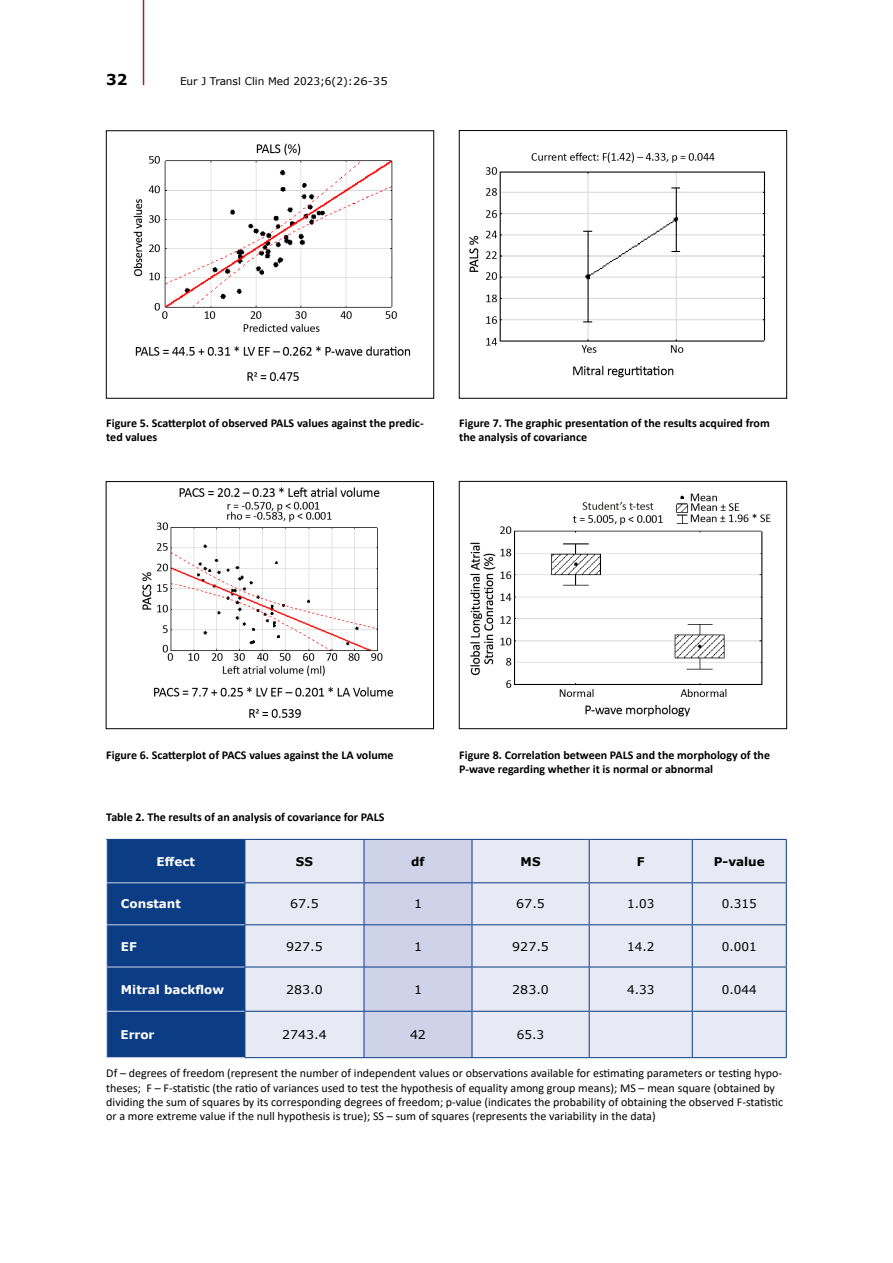
<style>
.page{position:relative;width:893px;height:1263px;background:#fff}
.page>*{position:absolute;margin:0;border:0;box-sizing:border-box;transform-origin:0 0}
.t1{font:700 15px "Verdana";color:#000}
.t2{font:12px/14.4px "Calibri";color:#000}
.t3{font:700 12px/14.4px "Calibri";color:#000}
.t4{font:12px "Verdana";color:#000;scale:1.05 1}
.t5{font:700 12px "Verdana";color:#fff}
.t6{font:12px "Verdana";color:#000}
.t7{font:700 12px "Verdana";color:#000}
.t8{font:10.5px "Verdana";color:#000}
</style>
<div class="page">
<hr style="left:143px;top:0;width:1px;height:85px;background:#a02420">
<img style="left:133px;top:143px;width:278px;height:238px">
<img style="left:142px;top:487px;width:251px;height:231px">
<div style="left:106px;top:481px;width:328px;height:248px;border:1px solid #000"></div>
<div style="left:107px;top:840px;width:138px;height:217px;background:#0b3c84"></div>
<div style="left:246px;top:840px;width:540px;height:217px;background:#e7e9f5"></div>
<div style="left:365px;top:840px;width:107px;height:217px;background:#ced3e9"></div>
<hr style="left:106px;top:839px;width:139px;height:1px;background:#0b3c84">
<hr style="left:364px;top:840px;width:1px;height:42px;background:#0b3c84">
<hr style="left:472px;top:840px;width:1px;height:42px;background:#0b3c84">
<hr style="left:245px;top:882px;width:119px;height:1px;background:#0b3c84">
<hr style="left:364px;top:882px;width:108px;height:1px;background:#0b3c84">
<hr style="left:364px;top:883px;width:1px;height:41px;background:#0b3c84">
<hr style="left:472px;top:882px;width:117px;height:1px;background:#0b3c84">
<hr style="left:472px;top:883px;width:1px;height:41px;background:#0b3c84">
<hr style="left:589px;top:882px;width:103px;height:1px;background:#0b3c84">
<hr style="left:692px;top:882px;width:95px;height:1px;background:#0b3c84">
<hr style="left:245px;top:924px;width:119px;height:1px;background:#0b3c84">
<hr style="left:364px;top:924px;width:108px;height:1px;background:#0b3c84">
<hr style="left:364px;top:925px;width:1px;height:42px;background:#0b3c84">
<hr style="left:472px;top:924px;width:117px;height:1px;background:#0b3c84">
<hr style="left:472px;top:925px;width:1px;height:42px;background:#0b3c84">
<hr style="left:589px;top:924px;width:103px;height:1px;background:#0b3c84">
<hr style="left:692px;top:924px;width:95px;height:1px;background:#0b3c84">
<hr style="left:245px;top:967px;width:119px;height:1px;background:#0b3c84">
<hr style="left:364px;top:967px;width:108px;height:1px;background:#0b3c84">
<hr style="left:364px;top:967px;width:1px;height:44px;background:#0b3c84">
<hr style="left:472px;top:967px;width:117px;height:1px;background:#0b3c84">
<hr style="left:472px;top:967px;width:1px;height:44px;background:#0b3c84">
<hr style="left:589px;top:967px;width:103px;height:1px;background:#0b3c84">
<hr style="left:692px;top:967px;width:95px;height:1px;background:#0b3c84">
<hr style="left:245px;top:1011px;width:119px;height:1px;background:#0b3c84">
<hr style="left:364px;top:1011px;width:108px;height:1px;background:#0b3c84">
<hr style="left:364px;top:1011px;width:1px;height:46px;background:#0b3c84">
<hr style="left:472px;top:1011px;width:117px;height:1px;background:#0b3c84">
<hr style="left:472px;top:1011px;width:1px;height:46px;background:#0b3c84">
<hr style="left:589px;top:1011px;width:103px;height:1px;background:#0b3c84">
<hr style="left:692px;top:1011px;width:95px;height:1px;background:#0b3c84">
<hr style="left:245px;top:1057px;width:119px;height:1px;background:#0b3c84">
<hr style="left:364px;top:1057px;width:108px;height:1px;background:#0b3c84">
<hr style="left:472px;top:1057px;width:117px;height:1px;background:#0b3c84">
<hr style="left:589px;top:1057px;width:103px;height:1px;background:#0b3c84">
<hr style="left:692px;top:1057px;width:95px;height:1px;background:#0b3c84">
<hr style="left:106px;top:840px;width:1px;height:42px;background:#ced3e9">
<hr style="left:106px;top:882px;width:139px;height:1px;background:#ced3e9">
<hr style="left:106px;top:883px;width:1px;height:41px;background:#ced3e9">
<hr style="left:106px;top:924px;width:139px;height:1px;background:#ced3e9">
<hr style="left:106px;top:925px;width:1px;height:42px;background:#ced3e9">
<hr style="left:106px;top:967px;width:139px;height:1px;background:#ced3e9">
<hr style="left:106px;top:967px;width:1px;height:44px;background:#ced3e9">
<hr style="left:106px;top:1011px;width:139px;height:1px;background:#ced3e9">
<hr style="left:106px;top:1011px;width:1px;height:46px;background:#ced3e9">
<hr style="left:106px;top:1057px;width:139px;height:1px;background:#ced3e9">
<hr style="left:245px;top:839px;width:119px;height:1px;background:#0b3c84">
<hr style="left:245px;top:840px;width:1px;height:42px;background:#0b3c84">
<hr style="left:364px;top:839px;width:108px;height:1px;background:#0b3c84">
<hr style="left:472px;top:839px;width:117px;height:1px;background:#0b3c84">
<hr style="left:589px;top:839px;width:103px;height:1px;background:#0b3c84">
<hr style="left:589px;top:840px;width:1px;height:42px;background:#0b3c84">
<hr style="left:692px;top:839px;width:95px;height:1px;background:#0b3c84">
<hr style="left:692px;top:840px;width:1px;height:42px;background:#0b3c84">
<hr style="left:786px;top:840px;width:1px;height:42px;background:#0b3c84">
<hr style="left:245px;top:883px;width:1px;height:41px;background:#0b3c84">
<hr style="left:589px;top:883px;width:1px;height:41px;background:#0b3c84">
<hr style="left:692px;top:883px;width:1px;height:41px;background:#0b3c84">
<hr style="left:786px;top:883px;width:1px;height:41px;background:#0b3c84">
<hr style="left:245px;top:925px;width:1px;height:42px;background:#0b3c84">
<hr style="left:589px;top:925px;width:1px;height:42px;background:#0b3c84">
<hr style="left:692px;top:925px;width:1px;height:42px;background:#0b3c84">
<hr style="left:786px;top:925px;width:1px;height:42px;background:#0b3c84">
<hr style="left:245px;top:967px;width:1px;height:44px;background:#0b3c84">
<hr style="left:589px;top:967px;width:1px;height:44px;background:#0b3c84">
<hr style="left:692px;top:967px;width:1px;height:44px;background:#0b3c84">
<hr style="left:786px;top:967px;width:1px;height:44px;background:#0b3c84">
<hr style="left:245px;top:1011px;width:1px;height:46px;background:#0b3c84">
<hr style="left:589px;top:1011px;width:1px;height:46px;background:#0b3c84">
<hr style="left:692px;top:1011px;width:1px;height:46px;background:#0b3c84">
<hr style="left:786px;top:1011px;width:1px;height:46px;background:#0b3c84">
<img style="left:469px;top:152px;width:297px;height:226px">
<div style="left:459px;top:130px;width:328px;height:268px;border:1px solid #000"></div>
<img style="left:470px;top:493px;width:301px;height:224px">
<div style="left:459px;top:481px;width:328px;height:248px;border:1px solid #000"></div>
<p class="t1" style="left:106px;top:69px;width:23px">32</p>
<p class="t8" style="left:180px;top:74px;width:209px">Eur J Transl Clin Med 2023;6(2):26-35</p>
<p class="t3" style="left:106px;top:415px;width:319px">Figure 5. Scatterplot of observed PALS values against the predic&shy;ted values</p>
<p class="t3" style="left:459px;top:415px;width:312px">Figure 7. The graphic presentation of the results acquired from the analysis of covariance</p>
<p class="t3" style="left:106px;top:747px;width:289px">Figure 6. Scatterplot of PACS values against the LA volume</p>
<p class="t3" style="left:106px;top:810px;width:280px">Table 2. The results of an analysis of covariance for PALS</p>
<p class="t3" style="left:459px;top:747px;width:312px">Figure 8. Correlation between PALS and the morphology of the<br>P-wave regarding whether it is normal or abnormal</p>
<p class="t5" style="left:156px;top:853px;width:40px">Effect</p>
<p class="t7" style="left:296px;top:853px;width:19px">SS</p>
<p class="t7" style="left:411px;top:853px;width:15px">df</p>
<p class="t7" style="left:521px;top:853px;width:21px">MS</p>
<p class="t7" style="left:637px;top:853px;width:9px">F</p>
<p class="t7" style="left:714px;top:853px;width:52px">P-value</p>
<p class="t5" style="left:121px;top:895px;width:62px">Constant</p>
<p class="t4" style="left:290px;top:896px;width:29px">67.5</p>
<p class="t4" style="left:414px;top:896px;width:9px">1</p>
<p class="t4" style="left:516px;top:896px;width:29px">67.5</p>
<p class="t6" style="left:627px;top:896px;width:29px">1.03</p>
<p class="t6" style="left:722px;top:896px;width:36px">0.315</p>
<p class="t5" style="left:121px;top:938px;width:17px">EF</p>
<p class="t4" style="left:286px;top:938px;width:36px">927.5</p>
<p class="t4" style="left:414px;top:938px;width:9px">1</p>
<p class="t4" style="left:512px;top:938px;width:36px">927.5</p>
<p class="t6" style="left:627px;top:938px;width:29px">14.2</p>
<p class="t6" style="left:722px;top:938px;width:36px">0.001</p>
<p class="t5" style="left:121px;top:981px;width:105px">Mitral backflow</p>
<p class="t4" style="left:286px;top:981px;width:36px">283.0</p>
<p class="t4" style="left:414px;top:981px;width:9px">1</p>
<p class="t4" style="left:512px;top:981px;width:36px">283.0</p>
<p class="t6" style="left:627px;top:981px;width:29px">4.33</p>
<p class="t6" style="left:722px;top:981px;width:36px">0.044</p>
<p class="t5" style="left:121px;top:1026px;width:35px">Error</p>
<p class="t4" style="left:282px;top:1026px;width:44px">2743.4</p>
<p class="t4" style="left:410px;top:1026px;width:17px">42</p>
<p class="t6" style="left:517px;top:1026px;width:29px">65.3</p>
<p class="t2" style="left:106px;top:1066px;width:678px">Df – degrees of freedom (represent the number of independent values or observations available for estimating parameters or testing hypo&shy;theses; F – F-statistic (the ratio of variances used to test the hypothesis of equality among group means); MS – mean square (obtained by dividing the sum of squares by its corresponding degrees of freedom; p-value (indicates the probability of obtaining the observed F-statistic or a more extreme value if the null hypothesis is true); SS – sum of squares (represents the variability in the data)</p>
</div>
